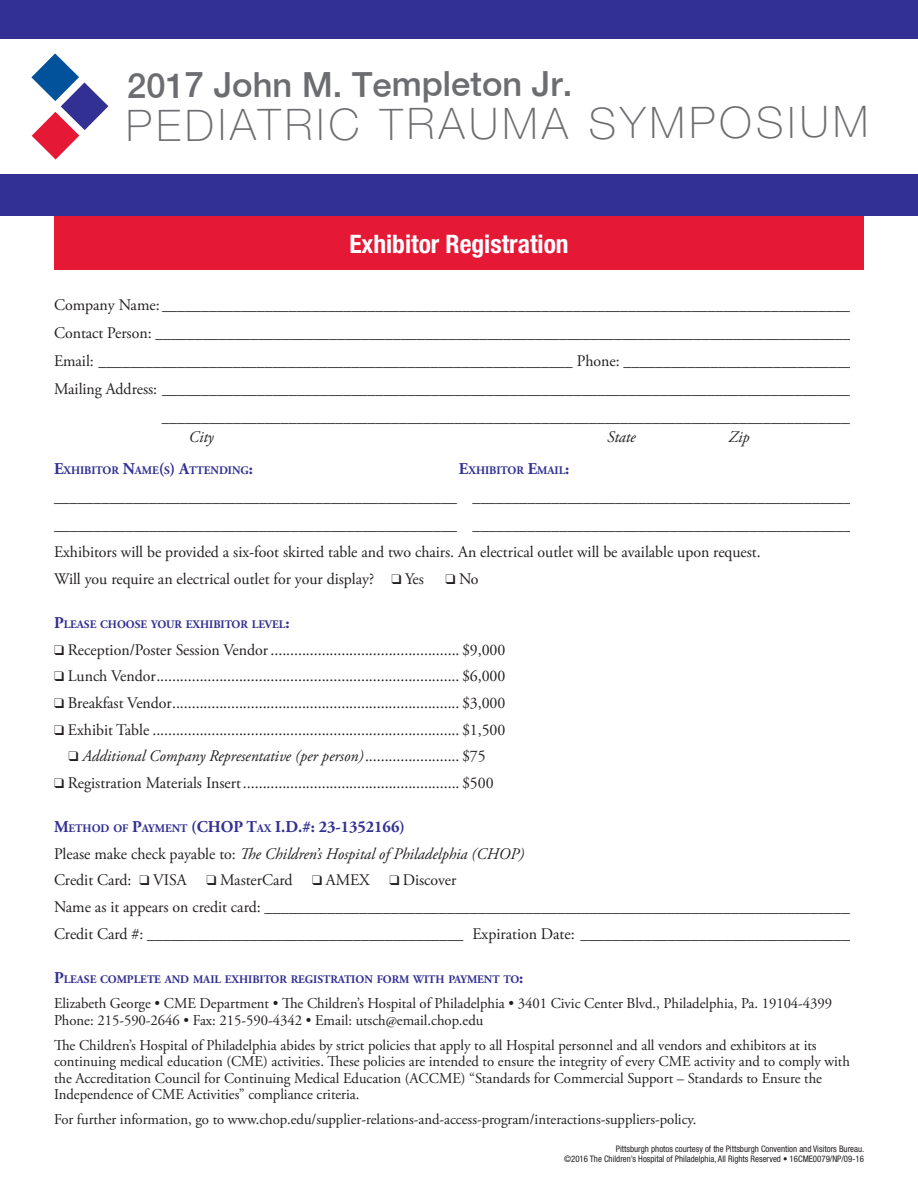
<style>
.page{position:relative;width:918px;height:1188px;background:#fff}
.page>*{position:absolute;margin:0;border:0;box-sizing:border-box;transform-origin:0 0}
.t1{font:100 43.5px "Helvetica Neue";letter-spacing:.095em;color:#6c6d70}
.t2{font:500 34.5px "Helvetica Neue";letter-spacing:-.005em;color:#6c6d70}
.Body_Text_Headings{font:700 condensed 25.5px "Helvetica Neue";color:#fff}
.Body_Text{font:700 16.5px "Adobe Garamond Pro";color:#323092}
.Body_Text-2{font:16.2px "Adobe Garamond Pro";color:#231f20}
.Body_Text-3{font:italic 16.2px "Adobe Garamond Pro";color:#231f20}
.Body_Text-4{font:15px/16.5px "Adobe Garamond Pro";color:#231f20}
.Body_Text-5{font:700 11.55px "Adobe Garamond Pro";letter-spacing:-.005em;color:#323092}
.Bulleted_List{font:condensed 9px/10.5px "Helvetica Neue";color:#231f20;text-align:right}
.s1{font-size:16.5px}
.s2{font-style:normal}
.s3{font-size:11.55px}
</style>
<div class="page">
<div style="left:0;top:0;width:918px;height:216px;background:#323092"></div>
<div style="left:0;top:39px;width:918px;height:135px;background:#fff"></div>
<svg style="left:31px;top:54px;width:77px;height:106px"></svg>
<div style="left:54px;top:216px;width:810px;height:54px;background:#e51836"></div>
<p class="t2" style="left:127px;top:64px;width:447px">2017 John M. Templeton Jr.</p>
<p class="t1" style="left:126px;top:100px;width:744px">PEDIATRIC TRAUMA SYMPOSIUM</p>
<p class="Body_Text_Headings" style="left:349px;top:228px;width:221px">Exhibitor Registration</p>
<p class="Body_Text-2" style="left:54px;top:295px;width:805px">Company Name: ________________________________________________________________________________________</p>
<p class="Body_Text-2" style="left:54px;top:323px;width:807px">Contact Person: _________________________________________________________________________________________</p>
<p class="Body_Text-2" style="left:54px;top:351px;width:808px">Email: ____________________________________________________________ Phone: ______________________________</p>
<p class="Body_Text-2" style="left:54px;top:379px;width:805px">Mailing Address: ________________________________________________________________________________________</p>
<p class="Body_Text-2" style="left:162px;top:408px;width:697px">________________________________________________________________________________________</p>
<p class="Body_Text-3" style="left:189px;top:427px;width:26px">City</p>
<p class="Body_Text-3" style="left:607px;top:427px;width:30px">State</p>
<p class="Body_Text-3" style="left:729px;top:427px;width:22px">Zip</p>
<p class="Body_Text-5" style="left:54px;top:464px;width:201px"><span class="s1">E</span>XHIBITOR <span class="s1">N</span>AME<span class="s1">(</span>S<span class="s1">) A</span>TTENDING<span class="s1">:</span></p>
<p class="Body_Text-5" style="left:459px;top:464px;width:112px"><span class="s1">E</span>XHIBITOR <span class="s1">E</span>MAIL<span class="s1">:</span></p>
<p class="Body_Text-2" style="left:54px;top:487px;width:807px">___________________________________________________ _________________________________________________</p>
<p class="Body_Text-2" style="left:54px;top:516px;width:807px">___________________________________________________ _________________________________________________</p>
<p class="Body_Text-2" style="left:54px;top:542px;width:708px">Exhibitors will be provided a six-foot skirted table and two chairs. An electrical outlet will be available upon request.</p>
<p class="Body_Text-2" style="left:54px;top:569px;width:372px">Will you require an electrical outlet for your display? ❑ Yes</p>
<p class="Body_Text-2" style="left:446px;top:569px;width:35px">❑No</p>
<p class="Body_Text-5" style="left:54px;top:618px;width:237px"><span class="s1">P</span>LEASE CHOOSE YOUR EXHIBITOR LEVEL<span class="s1">:</span></p>
<p class="Body_Text-2" style="left:54px;top:640px;width:453px">❑ Reception/Poster Session Vendor................................................ $9,000</p>
<p class="Body_Text-2" style="left:54px;top:666px;width:453px">❑ Lunch Vendor............................................................................. $6,000</p>
<p class="Body_Text-2" style="left:54px;top:693px;width:453px">❑ Breakfast Vendor......................................................................... $3,000</p>
<p class="Body_Text-2" style="left:54px;top:720px;width:453px">❑ Exhibit Table .............................................................................. $1,500</p>
<p class="Body_Text-3" style="left:69px;top:746px;width:419px">❑ Additional Company Representative (per person)<span class="s2">........................ $75</span></p>
<p class="Body_Text-2" style="left:54px;top:773px;width:441px">❑ Registration Materials Insert....................................................... $500</p>
<p class="Body_Text-5" style="left:54px;top:822px;width:156px"><span class="s1">M</span>ETHOD OF <span class="s1">P</span>AYMENT <span class="s1">(CHO</span></p>
<p class="Body_Text" style="left:234px;top:817px;width:173px">P T<span class="s3">AX</span> I.D.#: 23-1352166)</p>
<p class="Body_Text-3" style="left:54px;top:844px;width:472px"><span class="s2">Please make check payable to:</span> The Children’s Hospital of Philadelphia (CHOP)</p>
<p class="Body_Text-2" style="left:54px;top:871px;width:404px">Credit Card: ❑ VISA ❑ MasterCard ❑ AMEX ❑ Discover</p>
<p class="Body_Text-2" style="left:54px;top:897px;width:805px">Name as it appears on credit card: ___________________________________________________________________________</p>
<p class="Body_Text-2" style="left:54px;top:924px;width:805px">Credit Card #: ________________________________________ Expiration Date: ___________________________________</p>
<p class="Body_Text-5" style="left:54px;top:973px;width:471px"><span class="s1">P</span>LEASE COMPLETE AND MAIL EXHIBITOR REGISTRATION FORM WITH PAYMENT TO<span class="s1">:</span></p>
<p class="Body_Text-4" style="left:54px;top:996px;width:780px">Elizabeth George • CME Department • The Children’s Hospital of Philadelphia • 3401 Civic Center Blvd., Philadelphia, Pa. 19104-4399<br>Phone: 215-590-2646 • Fax: 215-590-4342 • Email: utsch@email.chop.edu</p>
<p class="Body_Text-4" style="left:54px;top:1037px;width:797px">The Children’s Hospital of Philadelphia abides by strict policies that apply to all Hospital personnel and all vendors and exhibitors at its continuing medical education (CME) activities. These policies are intended to ensure the integrity of every CME activity and to comply with the Accreditation Council for Continuing Medical Education (ACCME) “Standards for Commercial Support – Standards to Ensure the Independence of CME Activities” compliance criteria.</p>
<p class="Body_Text-4" style="left:54px;top:1112px;width:644px">For further information, go to www.chop.edu/supplier-relations-and-access-program/interactions-suppliers-policy.</p>
<p class="Bulleted_List" style="left:564px;top:1143px;width:302px">Pittsburgh photos courtesy of the Pittsburgh Convention and Visitors Bureau.<br>©2016 The Children’s Hospital of Philadelphia, All Rights Reserved • 16CME0079/NP/09-16</p>
</div>
